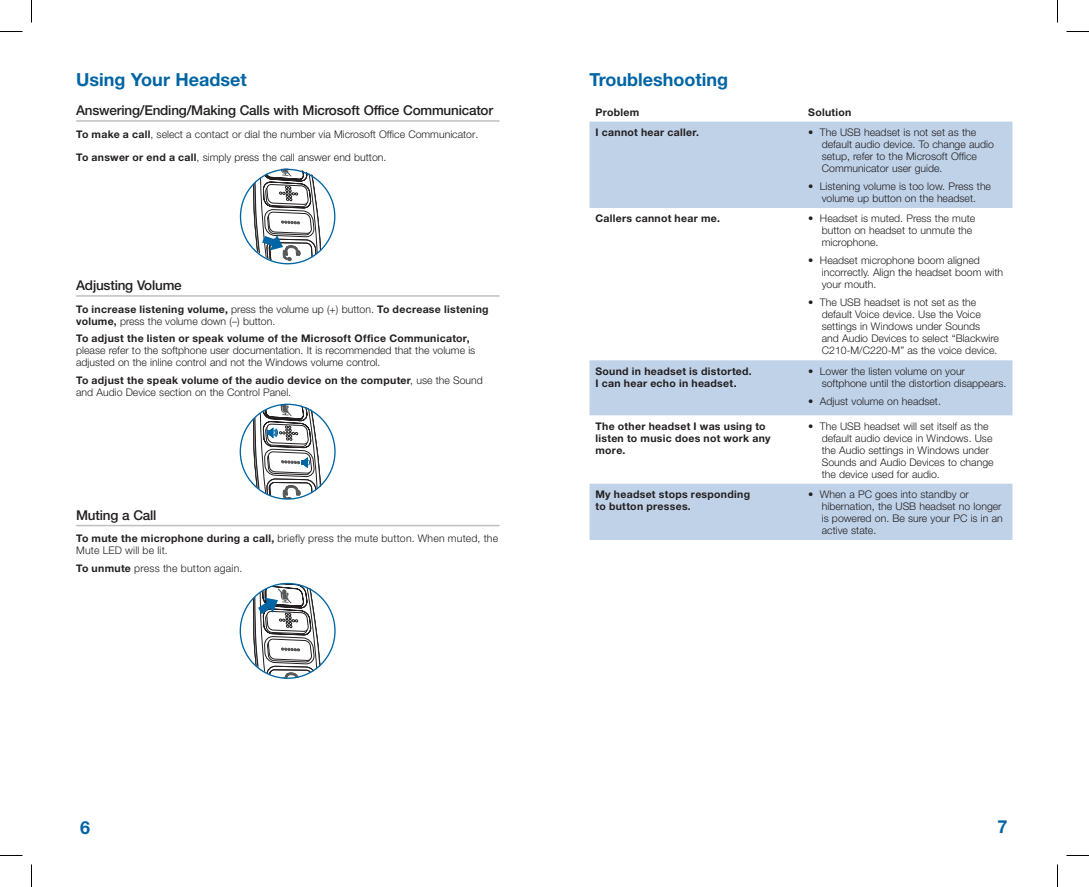
<style>
.page{position:relative;width:1089px;height:887px;background:#fff}
.page>*{position:absolute;margin:0;border:0;box-sizing:border-box;transform-origin:0 0}
.Page_Head{font:700 18px "Helvetica Neue";color:#0065a4}
.Page_Subhead{font:500 13.5px "Helvetica Neue";letter-spacing:-.015em;color:#231f20}
.numbered_text{font:300 10.5px/12px "Helvetica Neue";color:#231f20}
.Text{font:300 10.5px/12px "Helvetica Neue";color:#231f20}
.Text-2{font:700 10.5px/12px "Helvetica Neue";letter-spacing:.025em;color:#231f20}
.Text-3{font:300 10.5px/12px "Helvetica Neue";letter-spacing:.02em;color:#231f20}
.Subhead{font:700 10.5px "Helvetica Neue";letter-spacing:.025em;color:#231f20}
.numbered_text-2{font:700 10.5px "Helvetica Neue";letter-spacing:.025em;color:#231f20}
.s1{font-weight:700}
.s2{font-weight:300}
</style>
<div class="page">
<hr style="left:76px;top:120px;width:424px;height:2px;background:#bebfc2">
<hr style="left:76px;top:295px;width:424px;height:2px;background:#bebfc2">
<hr style="left:76px;top:525px;width:424px;height:1px;background:#bebfc2">
<svg style="left:253px;top:168px;width:71px;height:95px"></svg>
<svg style="left:253px;top:404px;width:71px;height:95px"></svg>
<svg style="left:253px;top:583px;width:71px;height:95px"></svg>
<svg style="left:590px;top:122px;width:423px;height:418px"></svg>
<svg style="left:0;top:31px;width:22px;height:1px"></svg>
<svg style="left:1066px;top:31px;width:23px;height:1px"></svg>
<svg style="left:0;top:855px;width:22px;height:1px"></svg>
<svg style="left:1066px;top:855px;width:23px;height:1px"></svg>
<svg style="left:31px;top:0;width:1px;height:22px"></svg>
<svg style="left:31px;top:864px;width:1px;height:22px"></svg>
<svg style="left:1057px;top:0;width:1px;height:22px"></svg>
<svg style="left:1057px;top:864px;width:1px;height:22px"></svg>
<p class="Page_Head" style="left:76px;top:69px;width:172px">Using Your Headset</p>
<p class="Page_Subhead" style="left:76px;top:102px;width:419px">Answering/Ending/Making Calls with Microsoft Office Communicator</p>
<p class="Text" style="left:76px;top:128px;width:404px"><span class="s1">To make a call</span>, select a contact or dial the number via Microsoft Office Communicator.</p>
<p class="Text" style="left:76px;top:151px;width:312px"><span class="s1">To answer or end a call</span>, simply press the call answer end button.</p>
<p class="Page_Subhead" style="left:76px;top:277px;width:107px">Adjusting Volume</p>
<p class="Text" style="left:76px;top:303px;width:414px"><span class="s1">To increase listening volume,</span> press the volume up (+) button. <span class="s1">To decrease listening volume,</span> press the volume down (–) button.</p>
<p class="Text" style="left:76px;top:332px;width:401px"><span class="s1">To adjust the listen or speak volume of the Microsoft Office Communicator, </span>please refer to the softphone user documentation. It is recommended that the volume is adjusted on the inline control and not the Windows volume control.</p>
<p class="Text-2" style="left:76px;top:373px;width:408px">To adjust the speak volume of the audio device on the computer<span class="s2">, use the Sound and Audio Device section on the Control Panel.</span></p>
<p class="Page_Subhead" style="left:76px;top:506px;width:82px">Muting a Call</p>
<p class="Text-3" style="left:76px;top:532px;width:424px"><span class="s1">To mute the microphone during a call,</span> briefly press the mute button. When muted, the<br>Mute LED will be lit.</p>
<p class="Text-3" style="left:76px;top:562px;width:168px"><span class="s1">To unmute</span> press the button again.</p>
<p class="Page_Head" style="left:590px;top:69px;width:140px">Troubleshooting</p>
<p class="numbered_text-2" style="left:596px;top:105px;width:45px">Problem</p>
<p class="Subhead" style="left:808px;top:105px;width:45px">Solution</p>
<p class="Text-2" style="left:596px;top:126px;width:105px">I cannot hear caller.</p>
<p class="numbered_text" style="left:822px;top:126px;width:174px;text-indent:-14px">• The USB headset is not set as the default audio device. To change audio setup, refer to the Microsoft Office Communicator user guide.</p>
<p class="numbered_text" style="left:808px;top:180px;width:184px;text-align:center">• Listening volume is too low. Press the volume up button on the headset.</p>
<p class="Text-2" style="left:596px;top:212px;width:126px">Callers cannot hear me.</p>
<p class="numbered_text" style="left:822px;top:212px;width:155px;text-indent:-14px">• Headset is muted. Press the mute button on headset to unmute the microphone.</p>
<p class="numbered_text" style="left:822px;top:254px;width:183px;text-indent:-14px">• Headset microphone boom aligned incorrectly. Align the headset boom with your mouth.</p>
<p class="numbered_text" style="left:822px;top:296px;width:179px;text-indent:-14px">• The USB headset is not set as the default Voice device. Use the Voice settings in Windows under Sounds and Audio Devices to select “Blackwire C210-M/C220-M” as the voice device.</p>
<p class="Text-2" style="left:596px;top:364px;width:158px">Sound in headset is distorted.<br>I can hear echo in headset.</p>
<p class="numbered_text" style="left:822px;top:364px;width:186px;text-indent:-14px">• Lower the listen volume on your softphone until the distortion disappears.</p>
<p class="numbered_text" style="left:808px;top:394px;width:134px">• Adjust volume on headset.</p>
<p class="Text-2" style="left:596px;top:419px;width:177px">The other headset I was using to listen to music does not work any more.</p>
<p class="numbered_text" style="left:822px;top:419px;width:173px;text-indent:-14px">• The USB headset will set itself as the default audio device in Windows. Use the Audio settings in Windows under Sounds and Audio Devices to change the device used for audio.</p>
<p class="Text-2" style="left:596px;top:488px;width:156px">My headset stops responding to button presses.</p>
<p class="numbered_text" style="left:822px;top:488px;width:183px;text-indent:-14px">• When a PC goes into standby or hibernation, the USB headset no longer is powered on. Be sure your PC is in an active state.</p>
<p class="Page_Head" style="left:80px;top:816px;width:12px">6</p>
<p class="Page_Head" style="left:998px;top:815px;width:12px">7</p>
</div>
